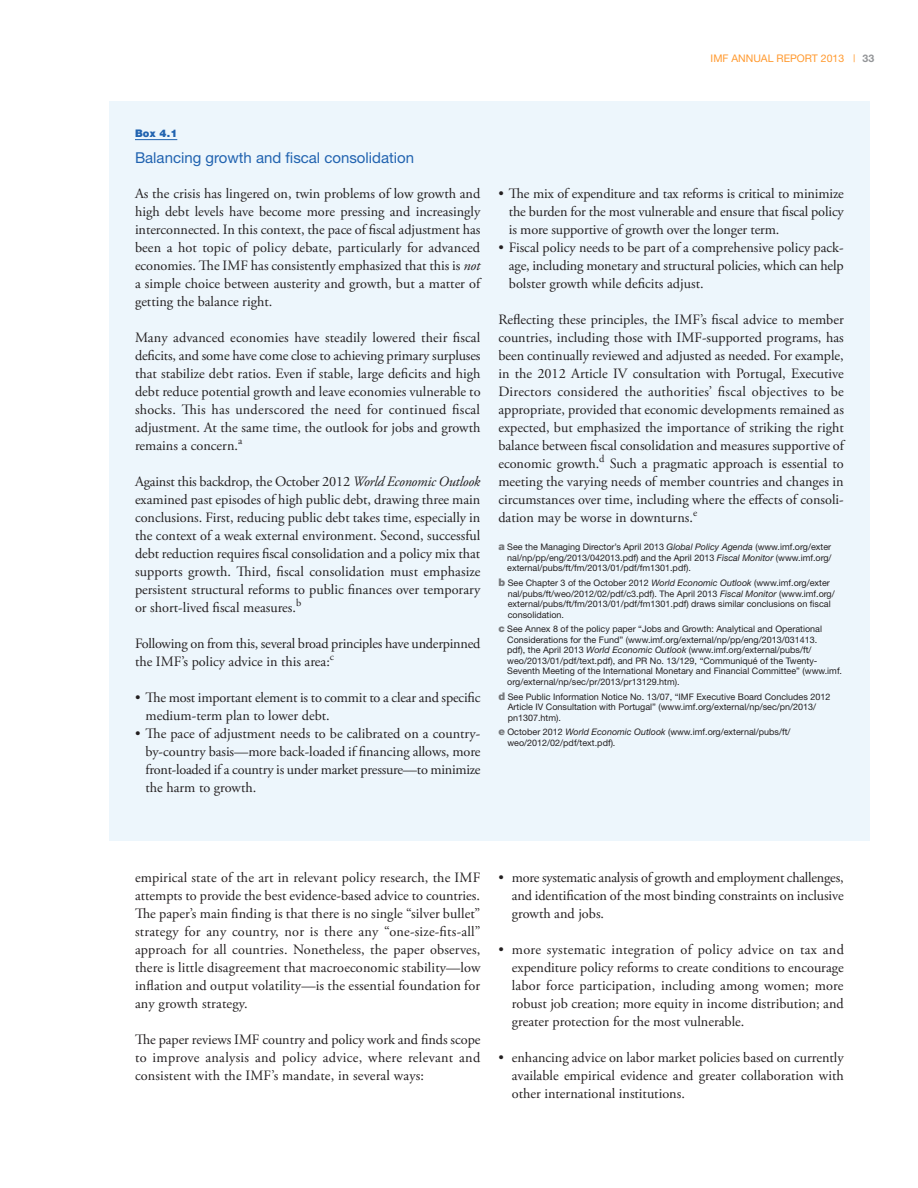
<style>
.page{position:relative;width:918px;height:1188px;background:#fff}
.page>*{position:absolute;margin:0;border:0;box-sizing:border-box;transform-origin:0 0}
.box_head{font:15px "Helvetica Neue";color:#2163b0}
.body_text{font:14.25px/18px "Adobe Garamond Pro";color:#231f20;text-align:justify}
.t1{font:10.5px "Helvetica Neue";color:#ff992e}
.box__table__figure_n{font:900 10.5px "Helvetica Neue";color:#2163b0}
.table_footnotes{font:9px/10.5px "Helvetica Neue";color:#231f20}
.s1{font-weight:700;color:#939598}
.s2{font-style:italic}
.s3{font-weight:900;font-size:10.5px;color:#76787b}
</style>
<div class="page">
<div style="left:109px;top:102px;width:761px;height:739px;background:#edf6fc"></div>
<hr style="left:135px;top:139px;width:42px;height:1px;background:#2163b0">
<p class="t1" style="left:711px;top:52px;width:165px">IMF ANNUAL REPORT 2013 | <span class="s1">33</span></p>
<p class="box__table__figure_n" style="left:135px;top:127px;width:44px">Box 4.1</p>
<p class="box_head" style="left:135px;top:148px;width:281px">Balancing growth and fiscal consolidation</p>
<p class="body_text" style="left:135px;top:185px;width:347px">As the crisis has lingered on, twin problems of low growth and high debt levels have become more pressing and increasingly interconnected. In this context, the pace of fiscal adjustment has been a hot topic of policy debate, particularly for advanced economies. The IMF has consistently emphasized that this is <span class="s2">not </span>a simple choice between austerity and growth, but a matter of getting the balance right.</p>
<p class="body_text" style="left:135px;top:329px;width:347px">Many advanced economies have steadily lowered their fiscal deficits, and some have come close to achieving primary surpluses that stabilize debt ratios. Even if stable, large deficits and high debt reduce potential growth and leave economies vulnerable to shocks. This has underscored the need for continued fiscal adjustment. At the same time, the outlook for jobs and growth remains a concern.<sup>a</sup></p>
<p class="body_text" style="left:135px;top:473px;width:347px">Against this backdrop, the October 2012 <span class="s2">World Economic Outlook </span>examined past episodes of high public debt, drawing three main conclusions. First, reducing public debt takes time, especially in the context of a weak external environment. Second, successful debt reduction requires fiscal consolidation and a policy mix that supports growth. Third, fiscal consolidation must emphasize persistent structural reforms to public finances over temporary or short-lived fiscal measures.<sup>b</sup></p>
<p class="body_text" style="left:135px;top:635px;width:347px">Following on from this, several broad principles have underpinned the IMF’s policy advice in this area:<sup>c</sup></p>
<p class="body_text" style="left:146px;top:689px;width:336px;text-indent:-10px">• The most important element is to commit to a clear and specific medium-term plan to lower debt.</p>
<p class="body_text" style="left:146px;top:725px;width:337px;text-indent:-10px">• The pace of adjustment needs to be calibrated on a country&shy;by-country basis—more back-loaded if financing allows, more front-loaded if a country is under market pressure—to minimize the harm to growth.</p>
<p class="body_text" style="left:509px;top:185px;width:336px;text-indent:-10px">• The mix of expenditure and tax reforms is critical to minimize the burden for the most vulnerable and ensure that fiscal policy is more supportive of growth over the longer term.</p>
<p class="body_text" style="left:509px;top:239px;width:336px;text-indent:-10px">• Fiscal policy needs to be part of a comprehensive policy pack&shy;age, including monetary and structural policies, which can help bolster growth while deficits adjust.</p>
<p class="body_text" style="left:498px;top:311px;width:347px">Reflecting these principles, the IMF’s fiscal advice to member countries, including those with IMF-supported programs, has been continually reviewed and adjusted as needed. For example, in the 2012 Article IV consultation with Portugal, Executive Directors considered the authorities’ fiscal objectives to be appropriate, provided that economic developments remained as expected, but emphasized the importance of striking the right balance between fiscal consolidation and measures supportive of economic growth.<sup>d</sup> Such a pragmatic approach is essential to meeting the varying needs of member countries and changes in circumstances over time, including where the effects of consoli&shy;dation may be worse in downturns.<sup>e</sup></p>
<p class="table_footnotes" style="left:507px;top:542px;width:326px;text-align:justify;text-indent:-9px"><span class="s3">a</span> See the Managing Director’s April 2013 <span class="s2">Global Policy Agenda</span> (www.imf.org/exter nal/np/pp/eng/2013/042013.pdf) and the April 2013 <span class="s2">Fiscal Monitor</span> (www.imf.org/ external/pubs/ft/fm/2013/01/pdf/fm1301.pdf).</p>
<p class="table_footnotes" style="left:508px;top:577px;width:329px;text-indent:-9px"><span class="s3">b</span> See Chapter 3 of the October 2012 <span class="s2">World Economic Outlook</span> (www.imf.org/exter nal/pubs/ft/weo/2012/02/pdf/c3.pdf). The April 2013 <span class="s2">Fiscal Monitor</span> (www.imf.org/ external/pubs/ft/fm/2013/01/pdf/fm1301.pdf) draws similar conclusions on fiscal consolidation.</p>
<p class="table_footnotes" style="left:507px;top:624px;width:336px;text-indent:-9px"><span class="s3">c</span> See Annex 8 of the policy paper “Jobs and Growth: Analytical and Operational Considerations for the Fund” (www.imf.org/external/np/pp/eng/2013/031413.<br>pdf), the April 2013 <span class="s2">World Economic Outlook</span> (www.imf.org/external/pubs/ft/ weo/2013/01/pdf/text.pdf), and PR No. 13/129, “Communiqué of the Twenty-Seventh Meeting of the International Monetary and Financial Committee” (www.imf. org/external/np/sec/pr/2013/pr13129.htm).</p>
<p class="table_footnotes" style="left:508px;top:691px;width:324px;text-indent:-9px"><span class="s3">d</span> See Public Information Notice No. 13/07, “IMF Executive Board Concludes 2012<br>Article IV Consultation with Portugal” (www.imf.org/external/np/sec/pn/2013/ pn1307.htm).</p>
<p class="table_footnotes" style="left:507px;top:727px;width:285px;text-indent:-9px"><span class="s3">e</span> October 2012 <span class="s2">World Economic Outlook</span> (www.imf.org/external/pubs/ft/ weo/2012/02/pdf/text.pdf).</p>
<p class="body_text" style="left:135px;top:869px;width:347px">empirical state of the art in relevant policy research, the IMF attempts to provide the best evidence-based advice to countries.<br>The paper’s main finding is that there is no single “silver bullet” strategy for any country, nor is there any “one-size-fits-all” approach for all countries. Nonetheless, the paper observes, there is little disagreement that macroeconomic stability—low inflation and output volatility—is the essential foundation for any growth strategy.</p>
<p class="body_text" style="left:135px;top:1031px;width:347px">The paper reviews IMF country and policy work and finds scope to improve analysis and policy advice, where relevant and consistent with the IMF’s mandate, in several ways:</p>
<p class="body_text" style="left:512px;top:869px;width:333px;text-indent:-14px">• more systematic analysis of growth and employment challenges, and identification of the most binding constraints on inclusive growth and jobs.</p>
<p class="body_text" style="left:512px;top:941px;width:334px;text-indent:-14px">• more systematic integration of policy advice on tax and expenditure policy reforms to create conditions to encourage labor force participation, including among women; more robust job creation; more equity in income distribution; and greater protection for the most vulnerable.</p>
<p class="body_text" style="left:512px;top:1049px;width:333px;text-indent:-14px">• enhancing advice on labor market policies based on currently available empirical evidence and greater collaboration with other international institutions.</p>
</div>
